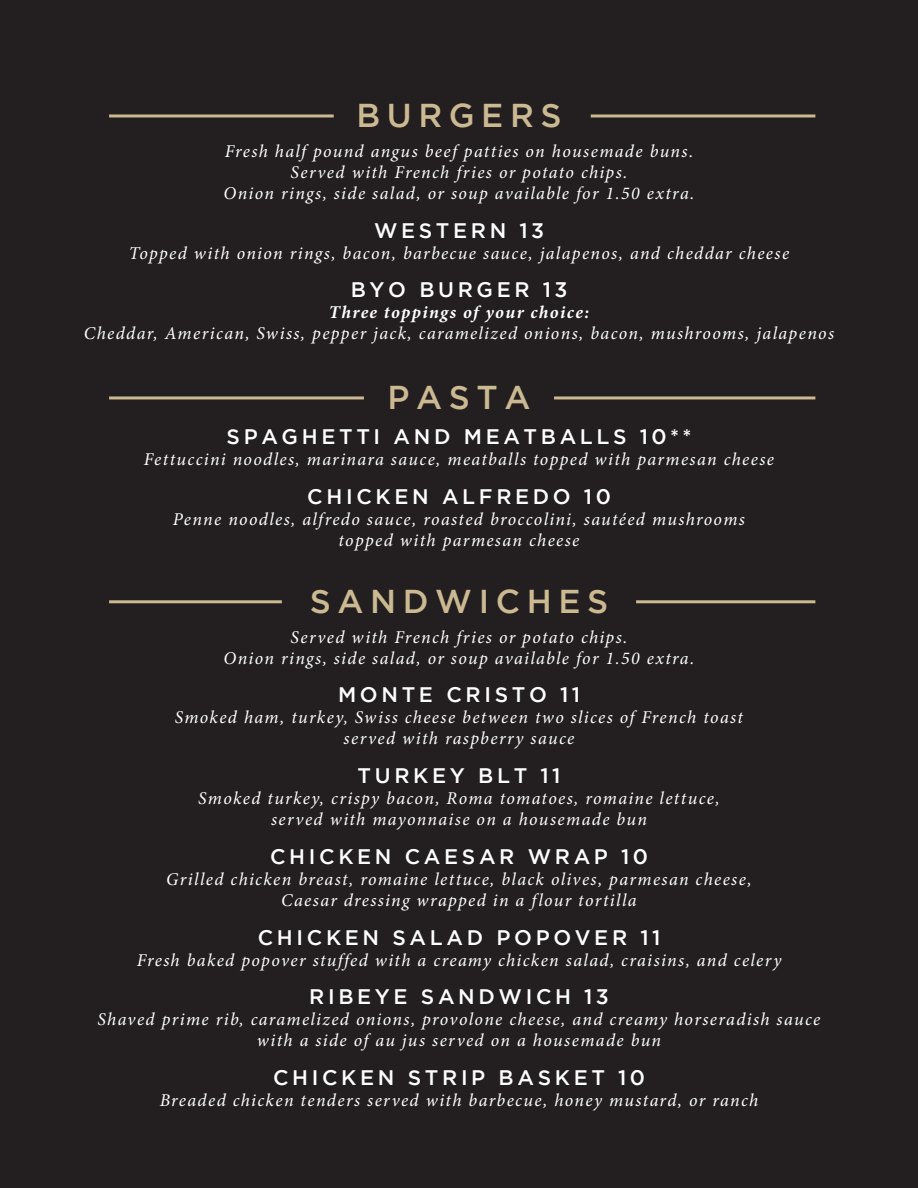
<style>
.page{position:relative;width:918px;height:1188px;background:#231f20}
.page>*{position:absolute;margin:0;border:0;box-sizing:border-box;transform-origin:0 0}
.t1{font:500 33px "Gotham";letter-spacing:.2em;color:#cbb992}
.t2{font:500 21px "Gotham";letter-spacing:.175em;color:#fff}
.t3{font:italic 18px/21px "Minion Pro";letter-spacing:.075em;color:#fff;text-align:center}
.t4{font:italic 700 18px "Minion Pro";letter-spacing:.075em;color:#fff}
</style>
<div class="page">
<hr style="left:109px;top:114px;width:225px;height:3px;background:#cbb992">
<hr style="left:109px;top:600px;width:173px;height:3px;background:#cbb992">
<hr style="left:109px;top:396px;width:255px;height:3px;background:#cbb992">
<hr style="left:591px;top:114px;width:224px;height:3px;background:#cbb992">
<hr style="left:636px;top:600px;width:179px;height:3px;background:#cbb992">
<hr style="left:554px;top:396px;width:261px;height:3px;background:#cbb992">
<h1 class="t1" style="left:356px;top:97px;width:207px">BURGERS</h1>
<p class="t3" style="left:224px;top:141px;width:472px">Fresh half pound angus beef patties on housemade buns.<br>Served with French fries or potato chips.<br>Onion rings, side salad, or soup available for 1.50 extra.</p>
<p class="t2" style="left:374px;top:218px;width:172px">WESTERN 13</p>
<p class="t3" style="left:129px;top:242px;width:662px">Topped with onion rings, bacon, barbecue sauce, jalapenos, and cheddar cheese</p>
<p class="t2" style="left:351px;top:278px;width:218px">BYO BURGER 13</p>
<p class="t4" style="left:329px;top:300px;width:262px">Three toppings of your choice:</p>
<p class="t3" style="left:84px;top:323px;width:752px">Cheddar, American, Swiss, pepper jack, caramelized onions, bacon, mushrooms, jalapenos</p>
<h1 class="t1" style="left:387px;top:379px;width:145px">PASTA</h1>
<p class="t2" style="left:227px;top:425px;width:466px">SPAGHETTI AND MEATBALLS 10**</p>
<p class="t3" style="left:144px;top:449px;width:632px">Fettuccini noodles, marinara sauce, meatballs topped with parmesan cheese</p>
<p class="t2" style="left:307px;top:484px;width:305px">CHICKEN ALFREDO 10</p>
<p class="t3" style="left:173px;top:509px;width:574px">Penne noodles, alfredo sauce, roasted broccolini, sautéed mushrooms topped with parmesan cheese</p>
<h1 class="t1" style="left:310px;top:583px;width:300px">SANDWICHES</h1>
<p class="t3" style="left:224px;top:626px;width:472px">Served with French fries or potato chips.<br>Onion rings, side salad, or soup available for 1.50 extra.</p>
<p class="t2" style="left:338px;top:683px;width:243px">MONTE CRISTO 11</p>
<p class="t3" style="left:175px;top:707px;width:570px">Smoked ham, turkey, Swiss cheese between two slices of French toast served with raspberry sauce</p>
<p class="t2" style="left:358px;top:764px;width:204px">TURKEY BLT 11</p>
<p class="t3" style="left:198px;top:788px;width:523px">Smoked turkey, crispy bacon, Roma tomatoes, romaine lettuce, served with mayonnaise on a housemade bun</p>
<p class="t2" style="left:270px;top:844px;width:379px">CHICKEN CAESAR WRAP 10</p>
<p class="t3" style="left:166px;top:869px;width:587px">Grilled chicken breast, romaine lettuce, black olives, parmesan cheese,<br>Caesar dressing wrapped in a flour tortilla</p>
<p class="t2" style="left:258px;top:925px;width:404px">CHICKEN SALAD POPOVER 11</p>
<p class="t3" style="left:137px;top:949px;width:646px">Fresh baked popover stuffed with a creamy chicken salad, craisins, and celery</p>
<p class="t2" style="left:309px;top:985px;width:301px">RIBEYE SANDWICH 13</p>
<p class="t3" style="left:98px;top:1009px;width:724px">Shaved prime rib, caramelized onions, provolone cheese, and creamy horseradish sauce with a side of au jus served on a housemade bun</p>
<p class="t2" style="left:273px;top:1066px;width:373px">CHICKEN STRIP BASKET 10</p>
<p class="t3" style="left:160px;top:1090px;width:600px">Breaded chicken tenders served with barbecue, honey mustard, or ranch</p>
</div>
